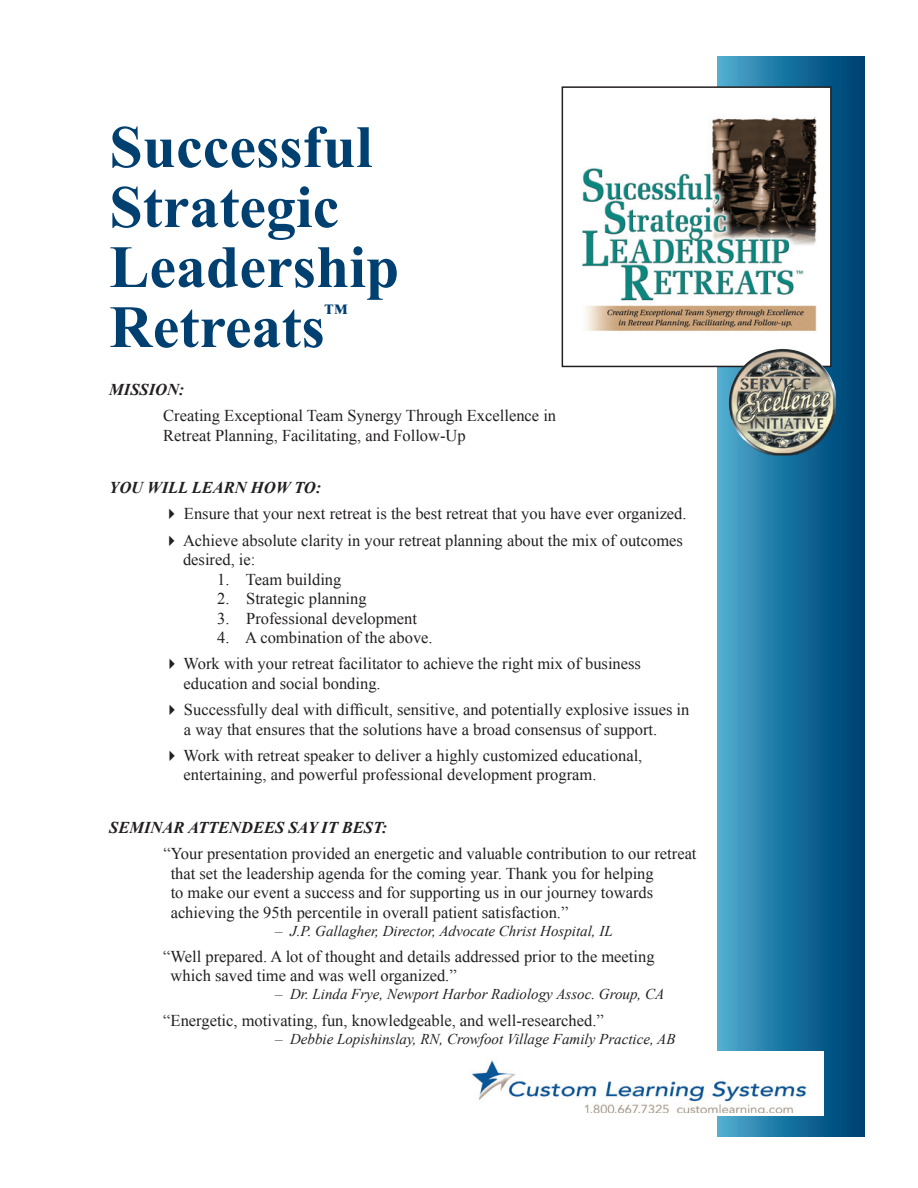
<style>
.page{position:relative;width:918px;height:1188px;background:#fff}
.page>*{position:absolute;margin:0;border:0;box-sizing:border-box;transform-origin:0 0}
.t1{font:700 60px/60px "Times New Roman";color:#004071}
.t2{font:italic 700 22.5px "Times New Roman";color:#004071}
.t3{font:16.5px/19.5px "Times New Roman";color:#231f20}
.t4{font:italic 700 16.5px "Times New Roman";color:#231f20}
.t5{font:italic 15px "Times New Roman";color:#231f20}
</style>
<div class="page">
<div style="left:718px;top:57px;width:147px;height:1079px;background:linear-gradient(to right,#49aacf,#003b6e)"></div>
<div style="left:430px;top:1051px;width:394px;height:65px;background:#fff"></div>
<div style="left:562px;top:87px;width:269px;height:279px;background:#fff"></div>
<img style="left:581px;top:117px;width:236px;height:214px">
<div style="left:562px;top:86px;width:270px;height:281px;border:2px solid #231f20"></div>
<img style="left:729px;top:349px;width:107px;height:107px">
<img style="left:471px;top:1060px;width:336px;height:52px">
<h1 class="t1" style="left:109px;top:115px;width:292px">Successful<br>Strategic<br>Leadership<br>Retreats</h1>
<h2 class="t2" style="left:325px;top:297px;width:24px">™</h2>
<p class="t4" style="left:109px;top:378px;width:77px">MISSION:</p>
<p class="t3" style="left:163px;top:406px;width:394px">Creating Exceptional Team Synergy Through Excellence in<br>Retreat Planning, Facilitating, and Follow-Up</p>
<p class="t4" style="left:109px;top:476px;width:214px">YOU WILL LEARN HOW TO:</p>
<p class="t3" style="left:163px;top:504px;width:525px">✔ Ensure that your next retreat is the best retreat that you have ever organized.</p>
<p class="t3" style="left:183px;top:530px;width:501px;text-indent:-20px">✔ Achieve absolute clarity in your retreat planning about the mix of outcomes desired, ie:</p>
<p class="t3" style="left:217px;top:569px;width:126px">1. Team building</p>
<p class="t3" style="left:217px;top:589px;width:151px">2. Strategic planning</p>
<p class="t3" style="left:217px;top:608px;width:201px">3. Professional development</p>
<p class="t3" style="left:217px;top:628px;width:217px">4. A combination of the above.</p>
<p class="t3" style="left:184px;top:654px;width:459px;text-indent:-20px">✔ Work with your retreat facilitator to achieve the right mix of business education and social bonding.</p>
<p class="t3" style="left:184px;top:700px;width:507px;text-indent:-21px">✔ Successfully deal with difficult, sensitive, and potentially explosive issues in a way that ensures that the solutions have a broad consensus of support.</p>
<p class="t3" style="left:184px;top:745px;width:460px;text-indent:-20px">✔ Work with retreat speaker to deliver a highly customized educational, entertaining, and powerful professional development program.</p>
<p class="t4" style="left:109px;top:816px;width:280px">SEMINAR ATTENDEES SAY IT BEST:</p>
<p class="t3" style="left:171px;top:844px;width:527px;text-indent:-7px">“Your presentation provided an energetic and valuable contribution to our retreat that set the leadership agenda for the coming year. Thank you for helping<br>to make our event a success and for supporting us in our journey towards achieving the 95th percentile in overall patient satisfaction.”</p>
<p class="t5" style="left:275px;top:920px;width:339px">– J.P. Gallagher, Director, Advocate Christ Hospital, IL</p>
<p class="t3" style="left:171px;top:946px;width:485px;text-indent:-7px">“Well prepared. A lot of thought and details addressed prior to the meeting which saved time and was well organized.”</p>
<p class="t5" style="left:275px;top:984px;width:391px">– Dr. Linda Frye, Newport Harbor Radiology Assoc. Group, CA</p>
<p class="t3" style="left:163px;top:1010px;width:442px">“Energetic, motivating, fun, knowledgeable, and well-researched.”</p>
<p class="t5" style="left:275px;top:1028px;width:402px">– Debbie Lopishinslay, RN, Crowfoot Village Family Practice, AB</p>
</div>
